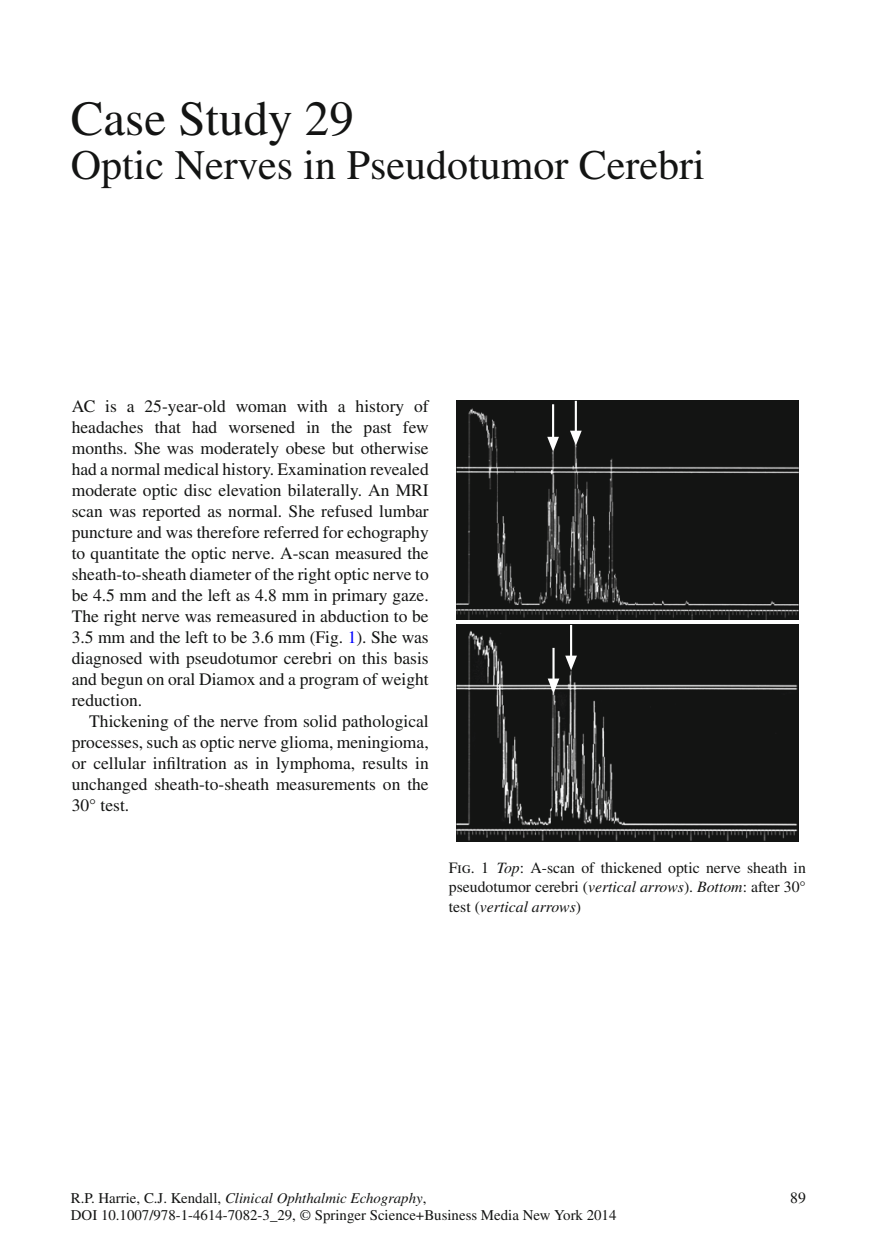
<style>
.page{position:relative;width:883px;height:1260px;background:#fff}
.page>*{position:absolute;margin:0;border:0;box-sizing:border-box;transform-origin:0 0}
.t1{font:49px "Times";color:#131413}
.t2{font:42px "Times";color:#131413}
.t3{font:17.5px/21px "Times";color:#131413;text-align:justify}
.t4{font:15.75px/19.2px "Times";color:#131413;text-align:justify}
.t5{font:14.88px "Times";color:#131413}
.t6{font:italic 14.88px "Times";color:#131413}
.s1{color:#00f}
.s2{font-family:"Times Roman SC"}
.s3{font-style:italic}
.s4{font-style:normal}
</style>
<div class="page">
<img style="left:456px;top:401px;width:343px;height:219px">
<svg style="left:547px;top:404px;width:12px;height:48px"></svg>
<svg style="left:570px;top:401px;width:12px;height:45px"></svg>
<img style="left:456px;top:625px;width:343px;height:216px">
<svg style="left:565px;top:625px;width:12px;height:45px"></svg>
<svg style="left:548px;top:648px;width:11px;height:45px"></svg>
<h1 class="t1" style="left:71px;top:101px;width:285px">Case Study 29</h1>
<h2 class="t2" style="left:71px;top:150px;width:635px">Optic Nerves in Pseudotumor Cerebri</h2>
<p class="t3" style="left:72px;top:397px;width:359px">AC is a 25-year-old woman with a history of headaches that had worsened in the past few months. She was moderately obese but otherwise had a normal medical history. Examination revealed moderate optic disc elevation bilaterally. An MRI scan was reported as normal. She refused lumbar puncture and was therefore referred for echography to quantitate the optic nerve. A-scan measured the sheath-to-sheath diameter of the right optic nerve to be 4.5 mm and the left as 4.8 mm in primary gaze.<br>The right nerve was remeasured in abduction to be 3.5 mm and the left to be 3.6 mm (Fig. <span class="s1">1</span> ). She was diagnosed with pseudotumor cerebri on this basis and begun on oral Diamox and a program of weight reduction.</p>
<p class="t3" style="left:72px;top:712px;width:359px;text-indent:17px">Thickening of the nerve from solid pathological processes, such as optic nerve glioma, meningioma, or cellular infiltration as in lymphoma, results in unchanged sheath-to-sheath measurements on the 30° test.</p>
<p class="t4" style="left:449px;top:860px;width:359px"><span class="s2">Fig.</span> 1 <span class="s3">Top</span> : A-scan of thickened optic nerve sheath in pseudotumor cerebri ( <span class="s3">vertical arrows</span> ). <span class="s3">Bottom</span> : after 30° test ( <span class="s3">vertical arrows</span> )</p>
<p class="t6" style="left:71px;top:1193px;width:357px"><span class="s4">R.P. Harrie, C.J. Kendall,</span> Clinical Ophthalmic Echography<span class="s4">,</span></p>
<p class="t4" style="left:790px;top:1190px;width:17px">89</p>
<p class="t5" style="left:71px;top:1210px;width:547px">DOI 10.1007/978-1-4614-7082-3_29, © Springer Science+Business Media New York 2014</p>
</div>
